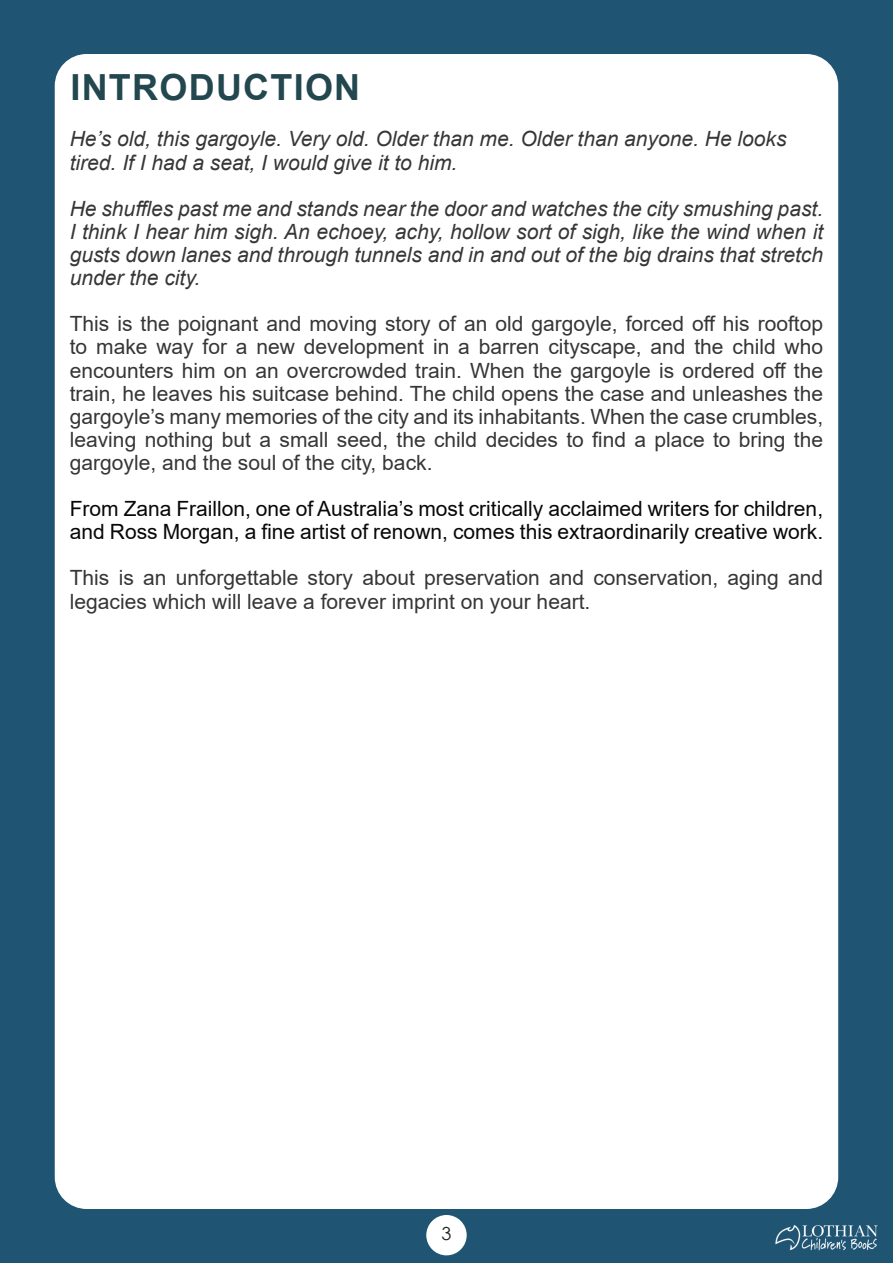
<style>
.page{position:relative;width:893px;height:1263px;background:#1f5472}
.page>*{position:absolute;margin:0;border:0;box-sizing:border-box;transform-origin:0 0}
.t1{font:700 36px "Arial";letter-spacing:.035em;color:#22474f}
.t2{font:21px/23.1px "Arial";color:#353635;text-align:justify}
.t3{font:italic 21px/23.1px "Arial";color:#353635}
.t4{font:21px/23.1px "Arial";color:#080907}
.t5{font:18px "Century Gothic";color:#231f20}
</style>
<div class="page">
<div style="left:55px;top:54px;width:783px;height:1155px;background:#fff;border-radius:32px"></div>
<div style="left:426px;top:1215px;width:41px;height:40px;background:#fff;border-radius:50%"></div>
<img style="left:774px;top:1216px;width:105px;height:45px">
<h1 class="t1" style="left:70px;top:62px;width:291px">INTRODUCTION</h1>
<p class="t3" style="left:70px;top:128px;width:718px">He’s old, this gargoyle. Very old. Older than me. Older than anyone. He looks tired. If I had a seat, I would give it to him.</p>
<p class="t3" style="left:70px;top:197px;width:755px;text-align:justify">He shuffles past me and stands near the door and watches the city smushing past.<br>I think I hear him sigh. An echoey, achy, hollow sort of sigh, like the wind when it gusts down lanes and through tunnels and in and out of the big drains that stretch under the city.</p>
<p class="t2" style="left:70px;top:312px;width:755px">This is the poignant and moving story of an old gargoyle, forced off his rooftop to make way for a new development in a barren cityscape, and the child who encounters him on an overcrowded train. When the gargoyle is ordered off the train, he leaves his suitcase behind. The child opens the case and unleashes the gargoyle’s many memories of the city and its inhabitants. When the case crumbles, leaving nothing but a small seed, the child decides to find a place to bring the gargoyle, and the soul of the city, back.</p>
<p class="t4" style="left:70px;top:497px;width:755px">From Zana Fraillon, one of Australia’s most critically acclaimed writers for children, and Ross Morgan, a fine artist of renown, comes this extraordinarily creative work.</p>
<p class="t2" style="left:70px;top:566px;width:755px">This is an unforgettable story about preservation and conservation, aging and legacies which will leave a forever imprint on your heart.</p>
<p class="t5" style="left:441px;top:1221px;width:11px">3</p>
</div>
